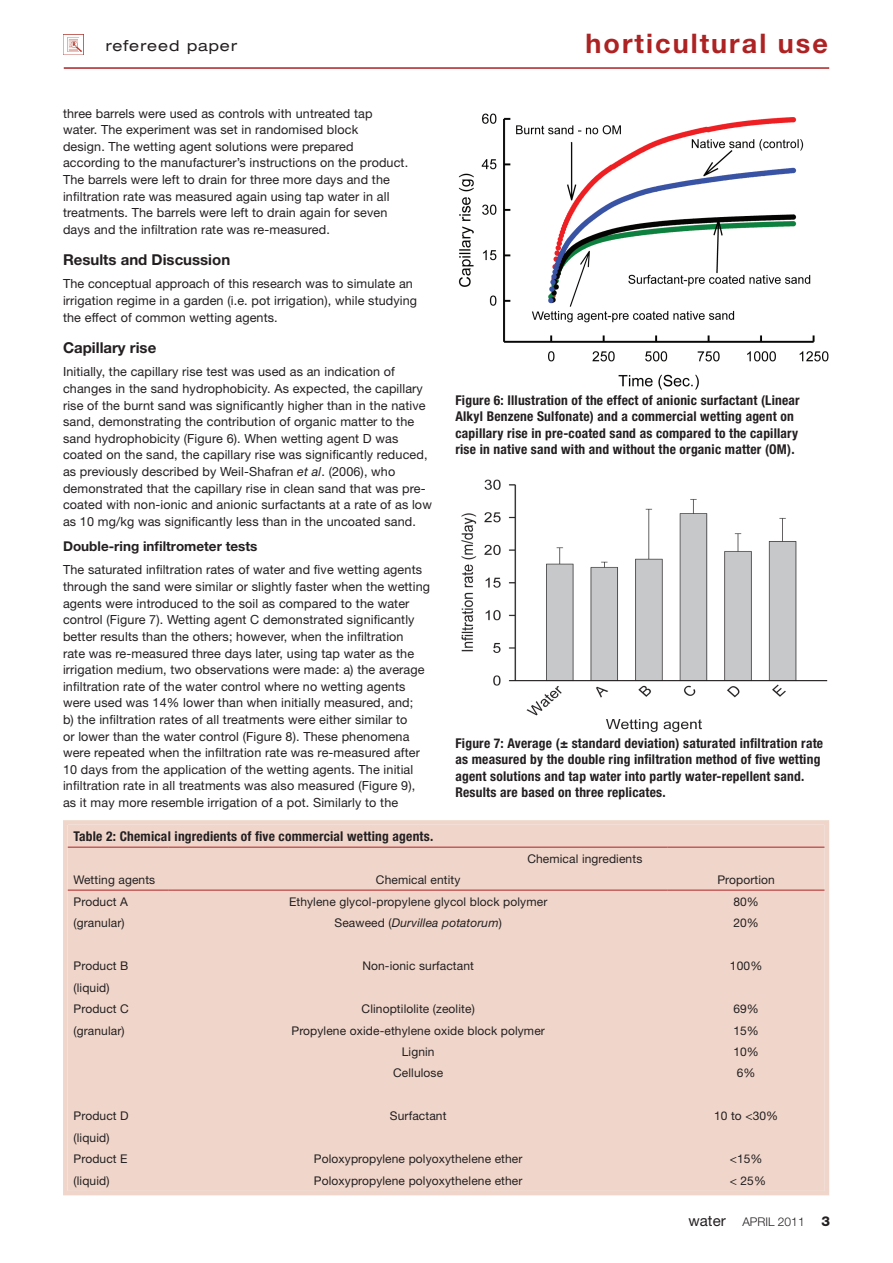
<style>
.page{position:relative;width:893px;height:1263px;background:#fff}
.page>*{position:absolute;margin:0;border:0;box-sizing:border-box;transform-origin:0 0}
.t1{font:700 27px "Helvetica Neue";letter-spacing:.075em;color:#ad2223}
.t2{font:700 15px "Helvetica Neue";color:#231f20}
.t3{font:expanded 15px "Helvetica Neue";letter-spacing:.06em;color:#231f20}
.t4{font:700 condensed 13.5px/16.2px "Helvetica Neue";letter-spacing:.015em;color:#231f20}
.t5{font:700 13.5px "Helvetica Neue";color:#231f20}
.t6{font:12.6px/16.6px "Helvetica Neue";letter-spacing:.01em;color:#231f20}
.t7{font:12px/21.5px "Helvetica Neue";letter-spacing:.01em;color:#231f20}
.t8{font:italic 12px "Helvetica Neue";letter-spacing:.01em;color:#231f20}
.t9{font:300 12px "Helvetica Neue";color:#231f20}
.s1{font-style:italic}
.s2{font-style:normal}
.s3{font-weight:400;font-size:15px}
.s4{font-weight:800;font-size:13.65px}
</style>
<div class="page">
<img style="left:64px;top:34px;width:20px;height:20px">
<hr style="left:64px;top:67px;width:765px;height:2px;background:#ad2223">
<div style="left:63px;top:820px;width:767px;height:376px;background:#f0d6ca"></div>
<img style="left:458px;top:113px;width:371px;height:277px">
<img style="left:461px;top:479px;width:367px;height:254px">
<p class="t3" style="left:106px;top:36px;width:133px">refereed paper</p>
<p class="t6" style="left:63px;top:105px;width:347px">three barrels were used as controls with untreated tap water. The experiment was set in randomised block<br>design. The wetting agent solutions were prepared according to the manufacturer’s instructions on the product.<br>The barrels were left to drain for three more days and the infiltration rate was measured again using tap water in all treatments. The barrels were left to drain again for seven days and the infiltration rate was re-measured.</p>
<p class="t2" style="left:63px;top:250px;width:169px">Results and Discussion</p>
<p class="t6" style="left:63px;top:275px;width:356px">The conceptual approach of this research was to simulate an irrigation regime in a garden (i.e. pot irrigation), while studying the effect of common wetting agents.</p>
<p class="t2" style="left:63px;top:338px;width:95px">Capillary rise</p>
<p class="t6" style="left:63px;top:363px;width:370px">Initially, the capillary rise test was used as an indication of changes in the sand hydrophobicity. As expected, the capillary rise of the burnt sand was significantly higher than in the native sand, demonstrating the contribution of organic matter to the sand hydrophobicity (Figure 6). When wetting agent D was coated on the sand, the capillary rise was significantly reduced, as previously described by Weil-Shafran <span class="s1">et al</span>. (2006), who demonstrated that the capillary rise in clean sand that was pre&shy;coated with non-ionic and anionic surfactants at a rate of as low as 10 mg/kg was significantly less than in the uncoated sand.</p>
<p class="t5" style="left:63px;top:538px;width:196px">Double-ring infiltrometer tests</p>
<p class="t6" style="left:63px;top:561px;width:368px">The saturated infiltration rates of water and five wetting agents through the sand were similar or slightly faster when the wetting agents were introduced to the soil as compared to the water control (Figure 7). Wetting agent C demonstrated significantly better results than the others; however, when the infiltration<br>rate was re-measured three days later, using tap water as the irrigation medium, two observations were made: a) the average infiltration rate of the water control where no wetting agents were used was 14% lower than when initially measured, and;<br>b) the infiltration rates of all treatments were either similar to<br>or lower than the water control (Figure 8). These phenomena were repeated when the infiltration rate was re-measured after 10 days from the application of the wetting agents. The initial infiltration rate in all treatments was also measured (Figure 9), as it may more resemble irrigation of a pot. Similarly to the</p>
<p class="t4" style="left:74px;top:828px;width:361px">Table 2: Chemical ingredients of five commercial wetting agents.</p>
<h1 class="t1" style="left:586px;top:26px;width:244px">horticultural use</h1>
<p class="t4" style="left:455px;top:392px;width:346px">Figure 6: Illustration of the effect of anionic surfactant (Linear Alkyl Benzene Sulfonate) and a commercial wetting agent on capillary rise in pre-coated sand as compared to the capillary rise in native sand with and without the organic matter (OM).</p>
<p class="t4" style="left:455px;top:735px;width:369px">Figure 7: Average (± standard deviation) saturated infiltration rate as measured by the double ring infiltration method of five wetting agent solutions and tap water into partly water-repellent sand.<br>Results are based on three replicates.</p>
<p class="t7" style="left:527px;top:847px;width:116px">Chemical ingredients</p>
<p class="t7" style="left:74px;top:869px;width:83px">Wetting agents</p>
<p class="t7" style="left:376px;top:869px;width:86px">Chemical entity</p>
<p class="t7" style="left:717px;top:869px;width:59px">Proportion</p>
<p class="t7" style="left:74px;top:890px;width:56px">Product A</p>
<p class="t7" style="left:289px;top:890px;width:260px">Ethylene glycol-propylene glycol block polymer</p>
<p class="t7" style="left:733px;top:890px;width:27px">80%</p>
<p class="t7" style="left:74px;top:912px;width:53px">(granular)</p>
<p class="t8" style="left:334px;top:915px;width:169px"><span class="s2">Seaweed (</span>Durvillea potatorum<span class="s2">)</span></p>
<p class="t7" style="left:733px;top:912px;width:27px">20%</p>
<p class="t7" style="left:74px;top:955px;width:56px">Product B</p>
<p class="t7" style="left:362px;top:955px;width:113px">Non-ionic surfactant</p>
<p class="t7" style="left:730px;top:955px;width:34px">100%</p>
<p class="t7" style="left:74px;top:976px;width:57px">(liquid)<br>Product C</p>
<p class="t7" style="left:362px;top:998px;width:115px">Clinoptilolite (zeolite)</p>
<p class="t7" style="left:733px;top:998px;width:27px">69%</p>
<p class="t7" style="left:74px;top:1019px;width:53px">(granular)</p>
<p class="t7" style="left:291px;top:1019px;width:255px">Propylene oxide-ethylene oxide block polymer</p>
<p class="t7" style="left:733px;top:1019px;width:27px">15%</p>
<p class="t7" style="left:402px;top:1041px;width:34px">Lignin</p>
<p class="t7" style="left:733px;top:1041px;width:27px">10%</p>
<p class="t7" style="left:393px;top:1062px;width:52px">Cellulose</p>
<p class="t7" style="left:737px;top:1062px;width:20px">6%</p>
<p class="t7" style="left:74px;top:1105px;width:57px">Product D</p>
<p class="t7" style="left:390px;top:1105px;width:58px">Surfactant</p>
<p class="t7" style="left:714px;top:1105px;width:66px">10 to &lt;30%</p>
<p class="t7" style="left:74px;top:1127px;width:56px">(liquid)<br>Product E</p>
<p class="t7" style="left:314px;top:1148px;width:210px">Poloxypropylene polyoxythelene ether</p>
<p class="t7" style="left:730px;top:1148px;width:34px">&lt;15%</p>
<p class="t7" style="left:74px;top:1170px;width:37px">(liquid)</p>
<p class="t7" style="left:314px;top:1170px;width:210px">Poloxypropylene polyoxythelene ether</p>
<p class="t7" style="left:730px;top:1170px;width:38px">&lt; 25%</p>
<p class="t9" style="left:688px;top:1214px;width:143px"><span class="s3">water</span> APRIL 2011 <span class="s4">3</span></p>
</div>
